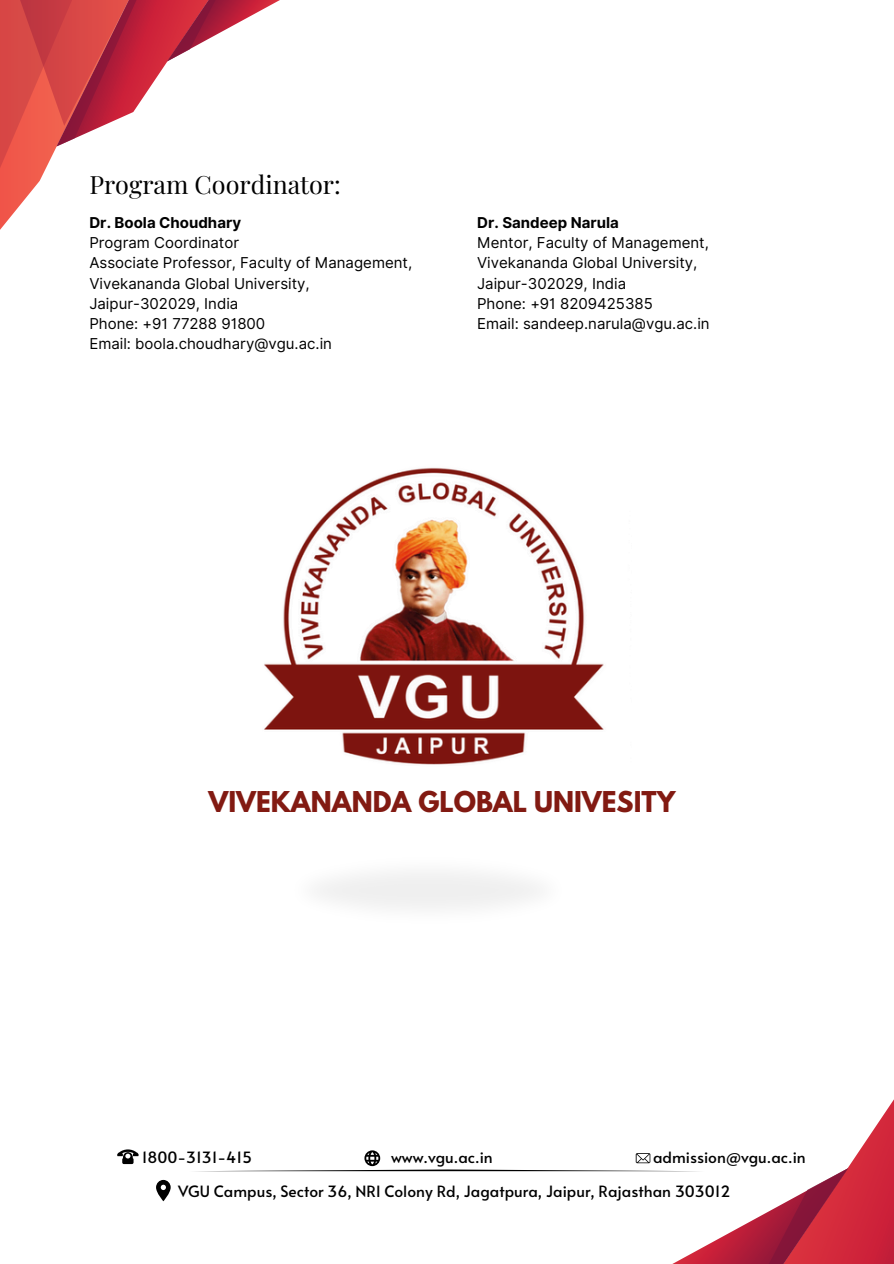
<style>
.page{position:relative;width:894px;height:1264px;background:#fff}
.page>*{position:absolute;margin:0;border:0;box-sizing:border-box;transform-origin:0 0}
.t1{font:700 25.35px "League Spartan";color:#821a12}
.t2{font:25.2px "Playfair Display";color:#000}
.t3{font:15.45px "Alata";color:#000}
.t4{font:15px "Inter";color:#000}
.t5{font:700 15px "Inter";color:#000}
</style>
<div class="page">
<svg style="left:0;top:0;width:280px;height:230px"></svg>
<svg style="left:117px;top:1149px;width:21px;height:14px"></svg>
<svg style="left:156px;top:1179px;width:15px;height:22px"></svg>
<svg style="left:195px;top:1101px;width:698px;height:162px"></svg>
<img style="left:264px;top:467px;width:340px;height:298px">
<h2 class="t2" style="left:89px;top:167px;width:253px">Program Coordinator:</h2>
<p class="t5" style="left:89px;top:213px;width:153px">Dr. Boola Choudhary</p>
<p class="t4" style="left:89px;top:234px;width:151px">Program Coordinator</p>
<p class="t4" style="left:89px;top:254px;width:324px">Associate Professor, Faculty of Management,</p>
<p class="t4" style="left:89px;top:274px;width:222px">Vivekananda Global University,</p>
<p class="t4" style="left:89px;top:294px;width:150px">Jaipur-302029, India</p>
<p class="t4" style="left:89px;top:315px;width:177px">Phone: +91 77288 91800</p>
<p class="t4" style="left:89px;top:335px;width:244px">Email: boola.choudhary@vgu.ac.in</p>
<p class="t5" style="left:477px;top:213px;width:143px">Dr. Sandeep Narula</p>
<p class="t4" style="left:477px;top:234px;width:233px">Mentor, Faculty of Management,</p>
<p class="t4" style="left:477px;top:254px;width:222px">Vivekananda Global University,</p>
<p class="t4" style="left:477px;top:274px;width:150px">Jaipur-302029, India</p>
<p class="t4" style="left:477px;top:294px;width:177px">Phone: +91 8209425385</p>
<p class="t4" style="left:477px;top:315px;width:234px">Email: sandeep.narula@vgu.ac.in</p>
<p class="t1" style="left:208px;top:789px;width:468px">VIVEKANANDA GLOBAL UNIVESITY</p>
<h1 class="t3" style="left:142px;top:1145px;width:112px">1800-3131-415</h1>
<p class="t3" style="left:391px;top:1145px;width:103px">www.vgu.ac.in</p>
<p class="t3" style="left:653px;top:1145px;width:154px">admission@vgu.ac.in</p>
<p class="t3" style="left:178px;top:1180px;width:554px">VGU Campus, Sector 36, NRI Colony Rd, Jagatpura, Jaipur, Rajasthan 303012</p>
</div>
